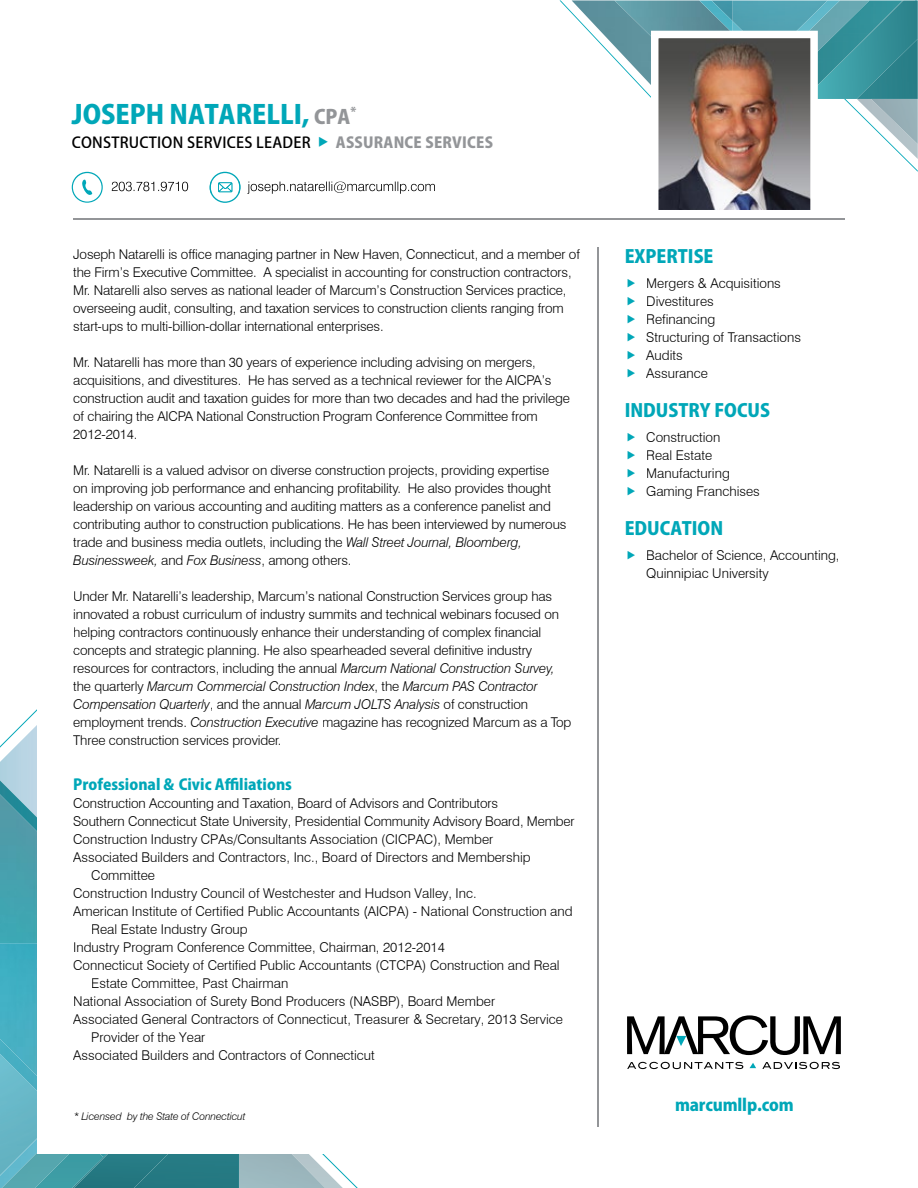
<style>
.page{position:relative;width:918px;height:1188px;background:#fff}
.page>*{position:absolute;margin:0;border:0;box-sizing:border-box;transform-origin:0 0}
.t1{font:800 25.95px "Koz Go Pro";color:#00a7b8}
.t2{font:800 18px "Koz Go Pro";color:#00a7b8}
.t3{font:800 16.5px "Koz Go Pro";letter-spacing:-.01em;color:#00a7b8}
.t4{font:500 15px "Koz Go Pro";letter-spacing:.015em;color:#000}
.t5{font:800 15px "Koz Go Pro";color:#00a7b8}
.t6{font:300 13.5px/18px "Swiss 721 BT";letter-spacing:-.01em;color:#000}
.t7{font:italic 300 10.5px "Swiss 721 BT";letter-spacing:-.01em;color:#000}
.s1{font-size:19.5px;color:#939598}
.s2{color:#00a7b8}
.s3{font-weight:800;color:#939598}
.s4{font-style:italic}
</style>
<div class="page">
<svg style="left:22px;top:709px;width:15px;height:15px"></svg>
<svg style="left:325px;top:1155px;width:33px;height:33px"></svg>
<img style="left:169px;top:1154px;width:156px;height:34px">
<img style="left:239px;top:1153px;width:1px;height:35px">
<img style="left:238px;top:1153px;width:1px;height:35px">
<img style="left:38px;top:1154px;width:34px;height:34px">
<div style="left:0;top:1091px;width:37px;height:47px;background:#67b6c6"></div>
<img style="left:0;top:1138px;width:38px;height:50px">
<img style="left:0;top:724px;width:37px;height:56px">
<svg style="left:72px;top:1154px;width:97px;height:34px;background:#2a7f89"></svg>
<img style="left:0;top:832px;width:37px;height:207px">
<img style="left:0;top:1039px;width:37px;height:52px">
<img style="left:0;top:780px;width:37px;height:52px">
<hr style="left:73px;top:219px;width:772px;height:1px;background:#939598">
<svg style="left:627px;top:1062px;width:116px;height:7px"></svg>
<svg style="left:762px;top:1062px;width:78px;height:7px"></svg>
<svg style="left:627px;top:1015px;width:214px;height:40px"></svg>
<svg style="left:750px;top:1063px;width:6px;height:5px"></svg>
<hr style="left:598px;top:247px;width:1px;height:879px;background:#939598">
<img style="left:560px;top:0;width:358px;height:210px">
<svg style="left:72px;top:172px;width:31px;height:31px"></svg>
<svg style="left:112px;top:172px;width:323px;height:31px"></svg>
<h1 class="t1" style="left:72px;top:97px;width:286px">JOSEPH NATARELLI, <span class="s1">CPA</span><sup>*</sup></h1>
<p class="t4" style="left:72px;top:133px;width:423px">CONSTRUCTION SERVICES LEADER <span class="s2">◆</span> <span class="s3">ASSURANCE SERVICES</span></p>
<p class="t6" style="left:73px;top:245px;width:508px">Joseph Natarelli is office managing partner in New Haven, Connecticut, and a member of the Firm’s Executive Committee. A specialist in accounting for construction contractors, Mr. Natarelli also serves as national leader of Marcum’s Construction Services practice, overseeing audit, consulting, and taxation services to construction clients ranging from start-ups to multi-billion-dollar international enterprises.</p>
<p class="t6" style="left:73px;top:353px;width:498px">Mr. Natarelli has more than 30 years of experience including advising on mergers, acquisitions, and divestitures. He has served as a technical reviewer for the AICPA’s construction audit and taxation guides for more than two decades and had the privilege of chairing the AICPA National Construction Program Conference Committee from 2012-2014.</p>
<p class="t6" style="left:73px;top:461px;width:495px">Mr. Natarelli is a valued advisor on diverse construction projects, providing expertise on improving job performance and enhancing profitability. He also provides thought leadership on various accounting and auditing matters as a conference panelist and contributing author to construction publications. He has been interviewed by numerous trade and business media outlets, including the <span class="s4">Wall Street Journal, Bloomberg, Businessweek,</span> and <span class="s4">Fox Business</span>, among others.</p>
<p class="t6" style="left:73px;top:587px;width:500px">Under Mr. Natarelli’s leadership, Marcum’s national Construction Services group has innovated a robust curriculum of industry summits and technical webinars focused on helping contractors continuously enhance their understanding of complex financial concepts and strategic planning. He also spearheaded several definitive industry resources for contractors, including the annual <span class="s4">Marcum National Construction Survey, </span>the quarterly <span class="s4">Marcum Commercial Construction Index</span>, the <span class="s4">Marcum PAS Contractor Compensation Quarterly</span>, and the annual <span class="s4">Marcum JOLTS Analysis</span> of construction employment trends. <span class="s4">Construction Executive</span> magazine has recognized Marcum as a Top Three construction services provider.</p>
<p class="t5" style="left:73px;top:775px;width:220px">Professional &amp; Civic Affiliations</p>
<p class="t6" style="left:73px;top:794px;width:426px">Construction Accounting and Taxation, Board of Advisors and Contributors</p>
<p class="t6" style="left:73px;top:812px;width:503px">Southern Connecticut State University, Presidential Community Advisory Board, Member</p>
<p class="t6" style="left:73px;top:830px;width:422px">Construction Industry CPAs/Consultants Association (CICPAC), Member</p>
<p class="t6" style="left:73px;top:848px;width:459px">Associated Builders and Contractors, Inc., Board of Directors and Membership</p>
<p class="t6" style="left:91px;top:866px;width:65px">Committee</p>
<p class="t6" style="left:73px;top:884px;width:405px">Construction Industry Council of Westchester and Hudson Valley, Inc.</p>
<p class="t6" style="left:73px;top:902px;width:501px">American Institute of Certified Public Accountants (AICPA) - National Construction and</p>
<p class="t6" style="left:91px;top:920px;width:158px">Real Estate Industry Group</p>
<p class="t6" style="left:73px;top:938px;width:373px">Industry Program Conference Committee, Chairman, 2012-2014</p>
<p class="t6" style="left:73px;top:956px;width:488px">Connecticut Society of Certified Public Accountants (CTCPA) Construction and Real</p>
<p class="t6" style="left:91px;top:974px;width:199px">Estate Committee, Past Chairman</p>
<p class="t6" style="left:73px;top:992px;width:423px">National Association of Surety Bond Producers (NASBP), Board Member</p>
<p class="t6" style="left:73px;top:1010px;width:491px">Associated General Contractors of Connecticut, Treasurer &amp; Secretary, 2013 Service</p>
<p class="t6" style="left:91px;top:1028px;width:116px">Provider of the Year</p>
<p class="t6" style="left:73px;top:1046px;width:303px">Associated Builders and Contractors of Connecticut</p>
<p class="t7" style="left:74px;top:1110px;width:173px">* Licensed by the State of Connecticut</p>
<h2 class="t2" style="left:625px;top:245px;width:90px">EXPERTISE</h2>
<p class="t6" style="left:646px;top:274px;width:156px">Mergers &amp; Acquisitions<br>Divestitures<br>Refinancing<br>Structuring of Transactions<br>Audits<br>Assurance</p>
<h2 class="t2" style="left:625px;top:399px;width:147px">INDUSTRY FOCUS</h2>
<p class="t6" style="left:646px;top:428px;width:115px">Construction<br>Real Estate<br>Manufacturing<br>Gaming Franchises</p>
<h2 class="t2" style="left:625px;top:517px;width:100px">EDUCATION</h2>
<p class="t6" style="left:646px;top:546px;width:195px">Bachelor of Science, Accounting,<br>Quinnipiac University</p>
<p class="t3" style="left:675px;top:1094px;width:120px">marcumllp.com</p>
</div>
